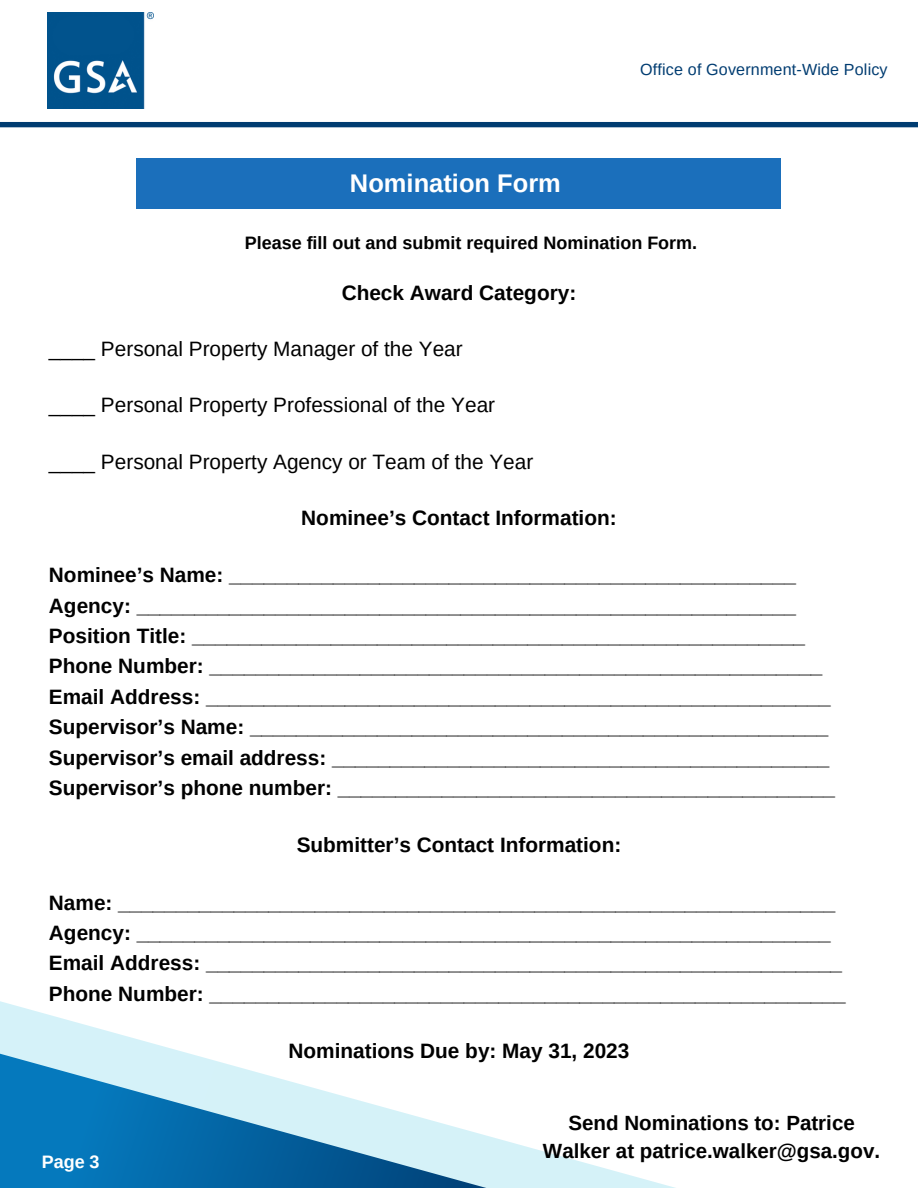
<style>
.page{position:relative;width:918px;height:1188px;background:#fff}
.page>*{position:absolute;margin:0;border:0;box-sizing:border-box;transform-origin:0 0}
.t1{font:700 25.5px "Arimo";color:#fff}
.t2{font:700 20.85px/30.3px "Arimo";color:#000}
.t3{font:20.85px "Arimo";color:#000}
.t4{font:700 20.55px/27.3px "Arimo";color:#000;text-align:center}
.t5{font:700 18px "Arimo";color:#000}
.t6{font:700 18px "Arimo";color:#fff}
.t7{font:16.05px "Arimo";letter-spacing:.01em;color:#003c71}
</style>
<div class="page">
<div style="left:137px;top:158px;width:644px;height:51px;background:#1b6fbb"></div>
<svg style="left:0;top:1001px;width:676px;height:187px"></svg>
<img style="left:47px;top:12px;width:106px;height:96px">
<div style="left:0;top:122px;width:918px;height:5px;background:#003c71"></div>
<p class="t1" style="left:350px;top:169px;width:212px">Nomination Form</p>
<p class="t7" style="left:640px;top:60px;width:249px">Office of Government-Wide Policy</p>
<p class="t5" style="left:245px;top:233px;width:454px">Please fill out and submit required Nomination Form.</p>
<p class="t2" style="left:342px;top:278px;width:236px">Check Award Category:</p>
<p class="t3" style="left:49px;top:337px;width:415px">____ Personal Property Manager of the Year</p>
<p class="t3" style="left:49px;top:394px;width:448px">____ Personal Property Professional of the Year</p>
<p class="t3" style="left:49px;top:450px;width:486px">____ Personal Property Agency or Team of the Year</p>
<p class="t2" style="left:301px;top:503px;width:317px">Nominee’s Contact Information:</p>
<p class="t2" style="left:49px;top:560px;width:788px">Nominee’s Name: _________________________________________________ Agency: _________________________________________________________ Position Title: _____________________________________________________ Phone Number: _____________________________________________________ Email Address: ______________________________________________________ Supervisor’s Name: __________________________________________________ Supervisor’s email address: ___________________________________________ Supervisor’s phone number: ___________________________________________</p>
<p class="t2" style="left:297px;top:830px;width:326px">Submitter’s Contact Information:</p>
<p class="t2" style="left:49px;top:887px;width:798px">Name: ______________________________________________________________ Agency: ____________________________________________________________ Email Address: _______________________________________________________ Phone Number: _______________________________________________________</p>
<p class="t2" style="left:289px;top:1036px;width:342px">Nominations Due by: May 31, 2023</p>
<p class="t6" style="left:42px;top:1151px;width:59px">Page 3</p>
<p class="t4" style="left:543px;top:1110px;width:339px">Send Nominations to: Patrice<br>Walker at patrice.walker@gsa.gov.</p>
</div>
